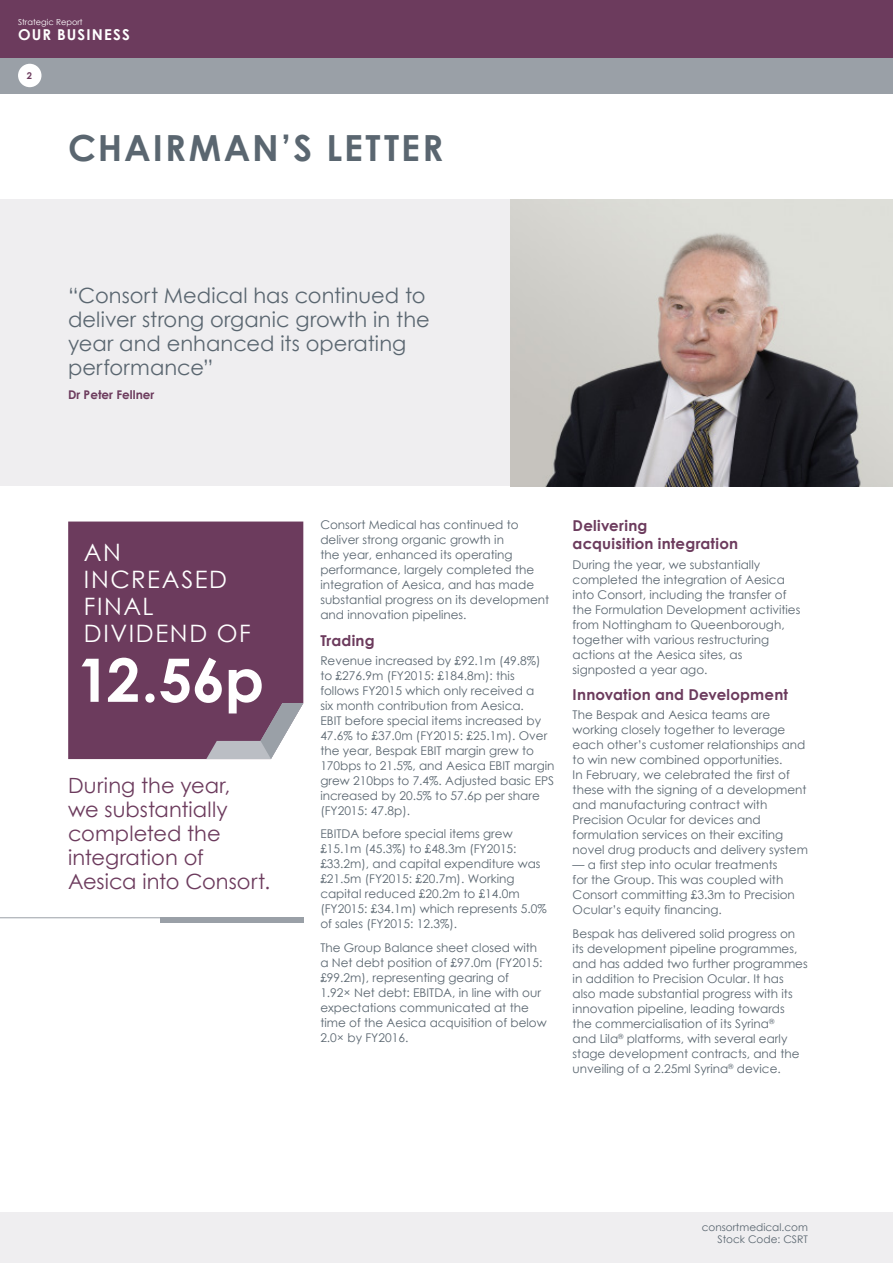
<style>
.page{position:relative;width:893px;height:1263px;background:#fff}
.page>*{position:absolute;margin:0;border:0;box-sizing:border-box;transform-origin:0 0}
.t1{font:700 60px "Century Gothic";color:#fff}
.t2{font:700 36px "Century Gothic";letter-spacing:.06em;color:#5a6670}
.t3{font:24px/27px "Century Gothic";letter-spacing:.075em;color:#fff}
.t4{font:21px/24px "Century Gothic";color:#5a6670}
.t5{font:21px/24px "Century Gothic";color:#6c3b5d}
.t6{font:700 15px/18px "Century Gothic";color:#6c3b5d}
.t7{font:700 15px "Century Gothic";letter-spacing:.075em;color:#fff}
.t8{font:12px/15px "Century Gothic";color:#5a6670}
.t9{font:700 12px "Century Gothic";color:#6c3b5d}
.t10{font:10.5px/11.2px "Century Gothic";color:#5a6670;text-align:right}
.t11{font:700 9.3px "Century Gothic";color:#6c3b5d}
.t12{font:8.25px "Century Gothic";color:#fff}
</style>
<div class="page">
<div style="left:0;top:1212px;width:893px;height:51px;background:#efeef0"></div>
<div style="left:0;top:57px;width:893px;height:37px;background:#9aa0a7"></div>
<div style="left:0;top:0;width:893px;height:57px;background:#6c3b5d"></div>
<div style="left:0;top:200px;width:893px;height:286px;background:#efeef0"></div>
<img style="left:510px;top:200px;width:383px;height:286px">
<div style="left:68px;top:521px;width:235px;height:238px;background:#6c3b5d"></div>
<svg style="left:206px;top:703px;width:97px;height:56px"></svg>
<hr style="left:0;top:917px;width:303px;height:1px;background:#9aa0a7">
<div style="left:160px;top:917px;width:143px;height:6px;background:#9aa0a7"></div>
<div style="left:18px;top:64px;width:23px;height:23px;background:#fff;border-radius:50%"></div>
<p class="t12" style="left:18px;top:16px;width:66px">Strategic Report</p>
<p class="t7" style="left:18px;top:23px;width:113px">Our Business</p>
<p class="t11" style="left:27px;top:69px;width:7px">2</p>
<h2 class="t2" style="left:68px;top:121px;width:377px">Chairman’s Letter</h2>
<h3 class="t4" style="left:68px;top:283px;width:363px">“Consort Medical has continued to deliver strong organic growth in the year and enhanced its operating performance”</h3>
<p class="t9" style="left:68px;top:385px;width:88px">Dr Peter Fellner</p>
<h3 class="t3" style="left:84px;top:538px;width:150px">an increased final dividend of</h3>
<h1 class="t1" style="left:76px;top:634px;width:189px">12.56p</h1>
<h3 class="t5" style="left:68px;top:773px;width:204px">During the year,<br>we substantially completed the integration of<br>Aesica into Consort.</h3>
<p class="t8" style="left:320px;top:517px;width:230px">Consort Medical has continued to deliver strong organic growth in<br>the year, enhanced its operating performance, largely completed the integration of Aesica, and has made substantial progress on its development and innovation pipelines.</p>
<p class="t6" style="left:320px;top:630px;width:56px">Trading</p>
<p class="t8" style="left:320px;top:653px;width:236px">Revenue increased by £92.1m (49.8%) to £276.9m (FY2015: £184.8m): this follows FY2015 which only received a<br>six month contribution from Aesica.<br>EBIT before special items increased by 47.6% to £37.0m (FY2015: £25.1m). Over the year, Bespak EBIT margin grew to 170bps to 21.5%, and Aesica EBIT margin grew 210bps to 7.4%. Adjusted basic EPS increased by 20.5% to 57.6p per share (FY2015: 47.8p).</p>
<p class="t8" style="left:320px;top:826px;width:228px">EBITDA before special items grew £15.1m (45.3%) to £48.3m (FY2015: £33.2m), and capital expenditure was £21.5m (FY2015: £20.7m). Working capital reduced £20.2m to £14.0m (FY2015: £34.1m) which represents 5.0% of sales (FY2015: 12.3%).</p>
<p class="t8" style="left:320px;top:940px;width:228px">The Group Balance sheet closed with a N et debt position of £97.0m (FY2015: £99.2m), representing gearing of<br>1.92× Net debt: EBITDA, in line with our expectations communicated at the time of the Aesica acquisition of below 2.0× by FY2016.</p>
<p class="t6" style="left:573px;top:516px;width:167px">Delivering<br>acquisition integration</p>
<p class="t8" style="left:573px;top:556px;width:229px">During the year, we substantially completed the integration of Aesica into Consort, including the transfer of the Formulation Development activities from Nottingham to Queenborough, together with various restructuring actions at the Aesica sites, as signposted a year ago.</p>
<p class="t6" style="left:573px;top:685px;width:217px">Innovation and Development</p>
<p class="t8" style="left:573px;top:707px;width:237px">The Bespak and Aesica teams are working closely together to leverage each other’s customer relationships and to win new combined opportunities.<br>In February, we celebrated the first of these with the signing of a development and manufacturing contract with Precision Ocular for devices and formulation services on their exciting novel drug products and delivery system</p>
<p class="t8" style="left:573px;top:857px;width:224px">— a first step into ocular treatments for the Group. This was coupled with Consort committing £3.3m to Precision Ocular’s equity financing.</p>
<p class="t8" style="left:573px;top:926px;width:237px">Bespak has delivered solid progress on its development pipeline programmes, and has added two further programmes in addition to Precision Ocular. It has also made substantial progress with its innovation pipeline, leading towards<br>the commercialisation of its Syrina<sup>®<br></sup>and Lila<sup>®</sup> platforms, with several early stage development contracts, and the unveiling of a 2.25ml Syrina<sup>®</sup> device.</p>
<p class="t10" style="left:702px;top:1222px;width:108px">consortmedical.com<br>Stock Code: CSRT</p>
</div>
